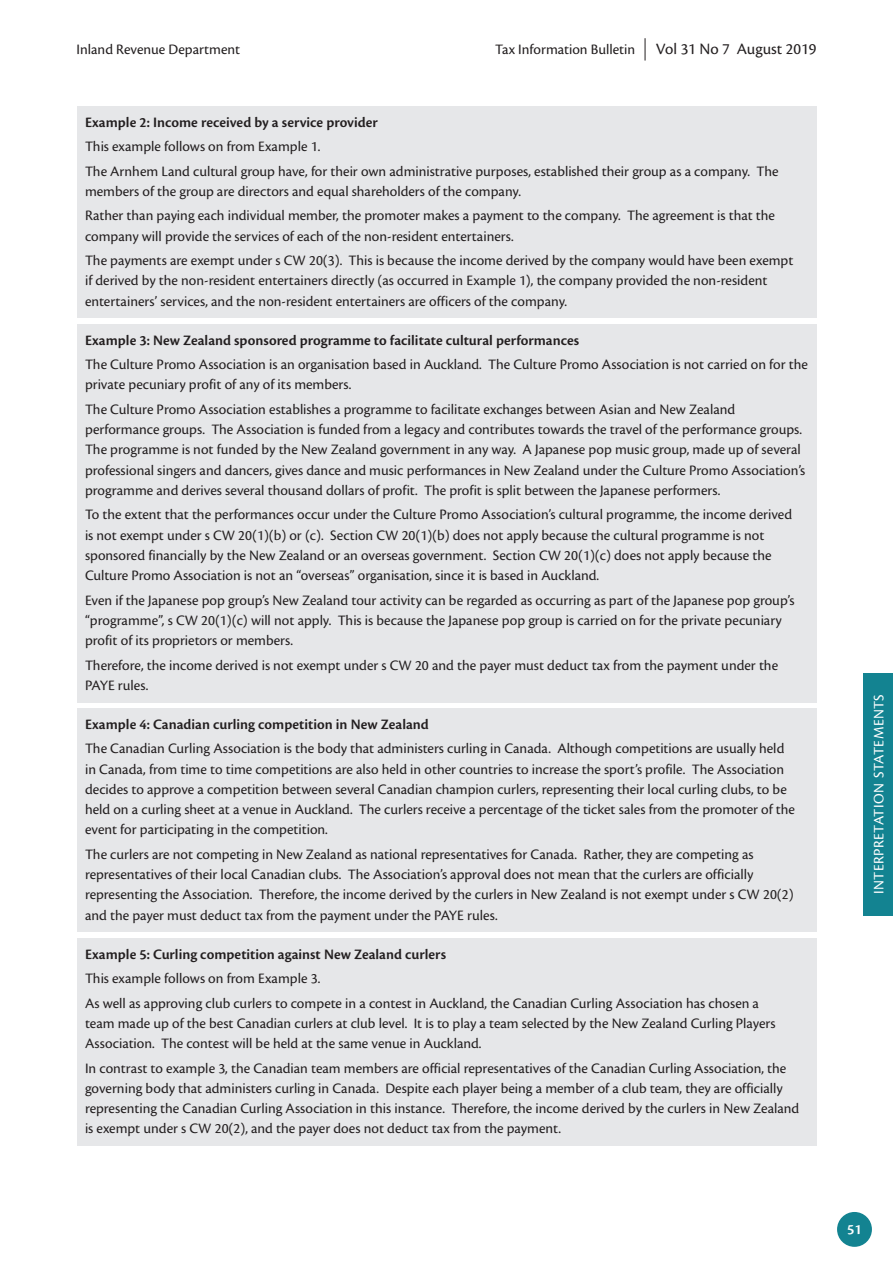
<style>
.page{position:relative;width:893px;height:1263px;background:#fff}
.page>*{position:absolute;margin:0;border:0;box-sizing:border-box;transform-origin:0 0}
.t1{font:16.5px "Cronos Pro";color:#231f20}
.t2{font:15px/20.2px "Cronos Pro";color:#231f20}
.t3{font:600 15px "Cronos Pro";color:#231f20}
.t4{font:15px "Cronos Pro";letter-spacing:.025em;color:#fff}
.t5{font:600 15px "Cronos Pro";color:#fff}
</style>
<div class="page">
<div style="left:863px;top:673px;width:30px;height:242px;background:#138391"></div>
<div style="left:77px;top:106px;width:739px;height:212px;background:#e6e7e9"></div>
<div style="left:77px;top:324px;width:739px;height:378px;background:#e6e7e9"></div>
<div style="left:77px;top:708px;width:739px;height:224px;background:#e6e7e9"></div>
<div style="left:77px;top:938px;width:739px;height:208px;background:#e6e7e9"></div>
<svg style="left:645px;top:38px;width:1px;height:23px"></svg>
<div style="left:837px;top:1212px;width:35px;height:35px;background:#138391;border-radius:50%"></div>
<p class="t2" style="left:77px;top:39px;width:165px">Inland Revenue Department</p>
<p class="t2" style="left:495px;top:39px;width:141px">Tax Information Bulletin</p>
<p class="t1" style="left:656px;top:39px;width:162px">Vol 31 No 7 August 2019</p>
<p class="t3" style="left:85px;top:113px;width:294px">Example 2: Income received by a service provider</p>
<p class="t2" style="left:85px;top:134px;width:695px;line-height:24.5px">This example follows on from Example 1.<br>The Arnhem Land cultural group have, for their own administrative purposes, established their group as a company. The</p>
<p class="t2" style="left:85px;top:179px;width:691px;line-height:24.5px">members of the group are directors and equal shareholders of the company.<br>Rather than paying each individual member, the promoter makes a payment to the company. The agreement is that the</p>
<p class="t2" style="left:85px;top:224px;width:710px;line-height:24.5px">company will provide the services of each of the non-resident entertainers.<br>The payments are exempt under s CW 20(3). This is because the income derived by the company would have been exempt</p>
<p class="t2" style="left:85px;top:270px;width:684px">if derived by the non-resident entertainers directly (as occurred in Example 1), the company provided the non-resident entertainers’ services, and the non-resident entertainers are officers of the company.</p>
<p class="t3" style="left:85px;top:331px;width:496px">Example 3: New Zealand sponsored programme to facilitate cultural performances</p>
<p class="t2" style="left:85px;top:354px;width:724px">The Culture Promo Association is an organisation based in Auckland. The Culture Promo Association is not carried on for the private pecuniary profit of any of its members.</p>
<p class="t2" style="left:85px;top:399px;width:722px">The Culture Promo Association establishes a programme to facilitate exchanges between Asian and New Zealand performance groups. The Association is funded from a legacy and contributes towards the travel of the performance groups.<br>The programme is not funded by the New Zealand government in any way. A Japanese pop music group, made up of several professional singers and dancers, gives dance and music performances in New Zealand under the Culture Promo Association’s programme and derives several thousand dollars of profit. The profit is split between the Japanese performers.</p>
<p class="t2" style="left:85px;top:504px;width:709px">To the extent that the performances occur under the Culture Promo Association’s cultural programme, the income derived is not exempt under s CW 20(1)(b) or (c). Section CW 20(1)(b) does not apply because the cultural programme is not sponsored financially by the New Zealand or an overseas government. Section CW 20(1)(c) does not apply because the Culture Promo Association is not an “overseas” organisation, since it is based in Auckland.</p>
<p class="t2" style="left:85px;top:590px;width:711px">Even if the Japanese pop group’s New Zealand tour activity can be regarded as occurring as part of the Japanese pop group’s “programme”, s CW 20(1)(c) will not apply. This is because the Japanese pop group is carried on for the private pecuniary profit of its proprietors or members.</p>
<p class="t2" style="left:85px;top:655px;width:695px">Therefore, the income derived is not exempt under s CW 20 and the payer must deduct tax from the payment under the<br>PAYE rules.</p>
<p class="t3" style="left:85px;top:715px;width:345px">Example 4: Canadian curling competition in New Zealand</p>
<p class="t2" style="left:85px;top:738px;width:711px">The Canadian Curling Association is the body that administers curling in Canada. Although competitions are usually held in Canada, from time to time competitions are also held in other countries to increase the sport’s profile. The Association decides to approve a competition between several Canadian champion curlers, representing their local curling clubs, to be held on a curling sheet at a venue in Auckland. The curlers receive a percentage of the ticket sales from the promoter of the event for participating in the competition.</p>
<p class="t2" style="left:85px;top:844px;width:710px">The curlers are not competing in New Zealand as national representatives for Canada. Rather, they are competing as representatives of their local Canadian clubs. The Association’s approval does not mean that the curlers are officially representing the Association. Therefore, the income derived by the curlers in New Zealand is not exempt under s CW 20(2) and the payer must deduct tax from the payment under the PAYE rules.</p>
<p class="t3" style="left:85px;top:945px;width:362px">Example 5: Curling competition against New Zealand curlers</p>
<p class="t2" style="left:85px;top:966px;width:675px;line-height:24.5px">This example follows on from Example 3.<br>As well as approving club curlers to compete in a contest in Auckland, the Canadian Curling Association has chosen a</p>
<p class="t2" style="left:85px;top:1013px;width:692px">team made up of the best Canadian curlers at club level. It is to play a team selected by the New Zealand Curling Players<br>Association. The contest will be held at the same venue in Auckland.</p>
<p class="t2" style="left:85px;top:1058px;width:716px">In contrast to example 3, the Canadian team members are official representatives of the Canadian Curling Association, the governing body that administers curling in Canada. Despite each player being a member of a club team, they are officially representing the Canadian Curling Association in this instance. Therefore, the income derived by the curlers in New Zealand is exempt under s CW 20(2), and the payer does not deduct tax from the payment.</p>
<p class="t4" style="left:870px;top:894px;width:201px;rotate:-90deg">INTERPRETATION STATEMENTS</p>
<p class="t5" style="left:847px;top:1220px;width:16px">51</p>
</div>
